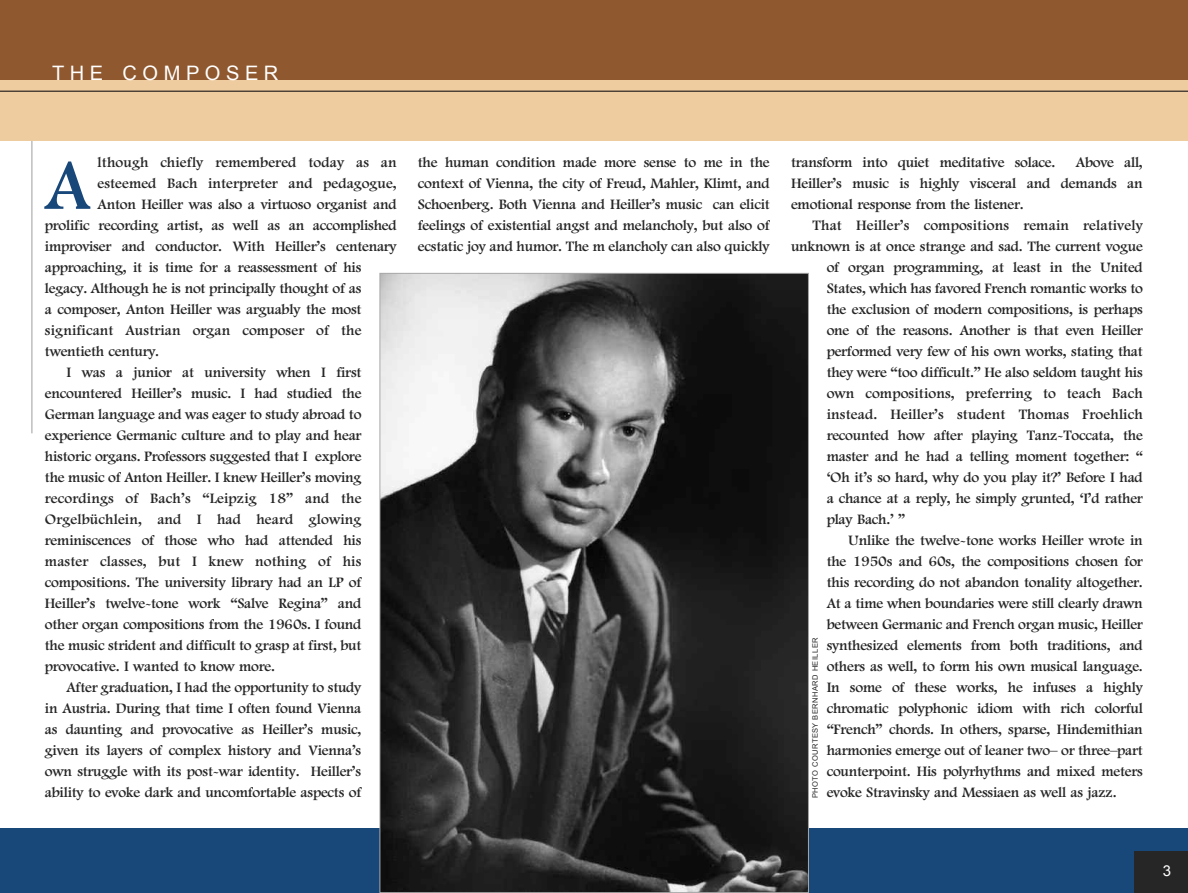
<style>
.page{position:relative;width:1188px;height:893px;background:#fff}
.page>*{position:absolute;margin:0;border:0;box-sizing:border-box;transform-origin:0 0}
.t1{font:73.05px "Footlight";color:#18477a}
.t2{font:19.95px "Arial";letter-spacing:.275em;color:#fff}
.t3{font:15px/21px "Footlight";letter-spacing:-.015em;color:#272627;text-align:justify}
.t4{font:15px "Footlight";letter-spacing:.005em;color:#272627}
.t5{font:15px "Arial";color:#fff}
.t6{font:7.5px "Arial";letter-spacing:.055em;color:#272627}
</style>
<div class="page">
<div style="left:0;top:828px;width:1188px;height:65px;background:#18477a"></div>
<hr style="left:31px;top:52px;width:2px;height:381px;background:#bebebe">
<div style="left:0;top:16px;width:1188px;height:125px;background:#eecca0"></div>
<div style="left:0;top:0;width:1188px;height:80px;background:#8f582e"></div>
<hr style="left:0;top:91px;width:1188px;height:1px;background:#000106">
<img style="left:382px;top:275px;width:425px;height:616px">
<div style="left:1134px;top:851px;width:54px;height:42px;background:#272627"></div>
<h2 class="t2" style="left:52px;top:62px;width:228px">THE COMPOSER</h2>
<h1 class="t1" style="left:45px;top:159px;width:47px">A</h1>
<p class="t4" style="left:98px;top:156px;width:301px">lthough chiefly remembered today as an</p>
<p class="t3" style="left:98px;top:174px;width:301px">esteemed Bach interpreter and pedagogue,</p>
<p class="t3" style="left:98px;top:195px;width:301px">Anton Heiller was also a virtuoso organist and</p>
<p class="t3" style="left:45px;top:216px;width:353px">prolific recording artist, as well as an accomplished</p>
<p class="t3" style="left:45px;top:237px;width:353px">improviser and conductor. With Heiller’s centenary</p>
<p class="t3" style="left:45px;top:258px;width:318px">approaching, it is time for a reassessment of his</p>
<p class="t3" style="left:45px;top:279px;width:318px">legacy. Although he is not principally thought of as</p>
<p class="t3" style="left:45px;top:300px;width:318px">a composer, Anton Heiller was arguably the most</p>
<p class="t4" style="left:45px;top:324px;width:318px">significant Austrian organ composer of the</p>
<p class="t3" style="left:45px;top:342px;width:116px">twentieth century.</p>
<p class="t3" style="left:67px;top:363px;width:296px">I was a junior at university when I first</p>
<p class="t3" style="left:45px;top:384px;width:318px">encountered Heiller’s music. I had studied the</p>
<p class="t3" style="left:45px;top:405px;width:318px">German language and was eager to study abroad to</p>
<p class="t3" style="left:45px;top:426px;width:318px">experience Germanic culture and to play and hear</p>
<p class="t3" style="left:45px;top:447px;width:318px">historic organs. Professors suggested that I explore</p>
<p class="t3" style="left:45px;top:468px;width:318px">the music of Anton Heiller. I knew Heiller’s moving</p>
<p class="t4" style="left:45px;top:492px;width:318px">recordings of Bach’s “Leipzig 18” and the</p>
<p class="t4" style="left:45px;top:513px;width:318px">Orgelbüchlein, and I had heard glowing</p>
<p class="t3" style="left:45px;top:531px;width:318px">reminiscences of those who had attended his</p>
<p class="t4" style="left:45px;top:555px;width:318px">master classes, but I knew nothing of his</p>
<p class="t3" style="left:45px;top:573px;width:318px">compositions. The university library had an LP of</p>
<p class="t3" style="left:45px;top:594px;width:318px">Heiller’s twelve-tone work “Salve Regina” and</p>
<p class="t3" style="left:45px;top:615px;width:318px">other organ compositions from the 1960s. I found</p>
<p class="t3" style="left:45px;top:636px;width:318px">the music strident and difficult to grasp at first, but</p>
<p class="t3" style="left:45px;top:657px;width:232px">provocative. I wanted to know more.</p>
<p class="t3" style="left:66px;top:678px;width:296px">After graduation, I had the opportunity to study</p>
<p class="t3" style="left:45px;top:699px;width:318px">in Austria. During that time I often found Vienna</p>
<p class="t3" style="left:45px;top:720px;width:318px">as daunting and provocative as Heiller’s music,</p>
<p class="t3" style="left:45px;top:741px;width:318px">given its layers of complex history and Vienna’s</p>
<p class="t3" style="left:45px;top:762px;width:318px">own struggle with its post-war identity. Heiller’s</p>
<p class="t3" style="left:45px;top:783px;width:318px">ability to evoke dark and uncomfortable aspects of</p>
<p class="t3" style="left:418px;top:153px;width:353px">the human condition made more sense to me in the context of Vienna, the city of Freud, Mahler, Klimt, and Schoenberg. Both Vienna and Heiller’s music can elicit feelings of existential angst and melancholy, but also of ecstatic joy and humor. The m elancholy can also quickly</p>
<p class="t3" style="left:791px;top:153px;width:266px">transform into quiet meditative solace.</p>
<p class="t3" style="left:791px;top:153px;width:353px;text-indent:285px">Above all, Heiller’s music is highly visceral and demands an emotional response from the listener.</p>
<p class="t4" style="left:813px;top:219px;width:332px">That Heiller’s compositions remain relatively</p>
<p class="t3" style="left:791px;top:237px;width:353px">unknown is at once strange and sad. The current vogue</p>
<p class="t3" style="left:827px;top:258px;width:318px">of organ programming, at least in the United</p>
<p class="t3" style="left:827px;top:279px;width:318px">States, which has favored French romantic works to</p>
<p class="t3" style="left:827px;top:300px;width:318px">the exclusion of modern compositions, is perhaps</p>
<p class="t3" style="left:827px;top:321px;width:318px">one of the reasons. Another is that even Heiller</p>
<p class="t3" style="left:827px;top:342px;width:318px">performed very few of his own works, stating that</p>
<p class="t3" style="left:827px;top:363px;width:318px">they were “too difficult.” He also seldom taught his</p>
<p class="t4" style="left:827px;top:387px;width:318px">own compositions, preferring to teach Bach</p>
<p class="t4" style="left:827px;top:408px;width:318px">instead. Heiller’s student Thomas Froehlich</p>
<p class="t3" style="left:827px;top:426px;width:318px">recounted how after playing Tanz-Toccata, the</p>
<p class="t3" style="left:827px;top:447px;width:318px">master and he had a telling moment together: “</p>
<p class="t3" style="left:827px;top:468px;width:318px">‘Oh it’s so hard, why do you play it?’ Before I had</p>
<p class="t3" style="left:827px;top:489px;width:318px">a chance at a reply, he simply grunted, ‘I’d rather</p>
<p class="t3" style="left:827px;top:510px;width:80px">play Bach.’ ”</p>
<p class="t3" style="left:848px;top:531px;width:296px">Unlike the twelve-tone works Heiller wrote in</p>
<p class="t3" style="left:827px;top:552px;width:318px">the 1950s and 60s, the compositions chosen for</p>
<p class="t3" style="left:827px;top:573px;width:318px">this recording do not abandon tonality altogether.</p>
<p class="t3" style="left:827px;top:594px;width:318px">At a time when boundaries were still clearly drawn</p>
<p class="t3" style="left:827px;top:615px;width:318px">between Germanic and French organ music, Heiller</p>
<p class="t3" style="left:827px;top:636px;width:318px">synthesized elements from both traditions, and</p>
<p class="t3" style="left:827px;top:657px;width:318px">others as well, to form his own musical language.</p>
<p class="t3" style="left:827px;top:678px;width:318px">In some of these works, he infuses a highly</p>
<p class="t3" style="left:827px;top:699px;width:318px">chromatic polyphonic idiom with rich colorful</p>
<p class="t3" style="left:827px;top:720px;width:318px">“French” chords. In others, sparse, Hindemithian</p>
<p class="t3" style="left:827px;top:741px;width:318px">harmonies emerge out of leaner two– or three–part</p>
<p class="t3" style="left:827px;top:762px;width:318px">counterpoint. His polyrhythms and mixed meters</p>
<p class="t6" style="left:811px;top:798px;width:162px;rotate:-90deg">PHOTO COURTESY BERNHARD HEILLER</p>
<p class="t3" style="left:827px;top:783px;width:291px">evoke Stravinsky and Messiaen as well as jazz.</p>
<p class="t5" style="left:1163px;top:862px;width:10px">3</p>
</div>
